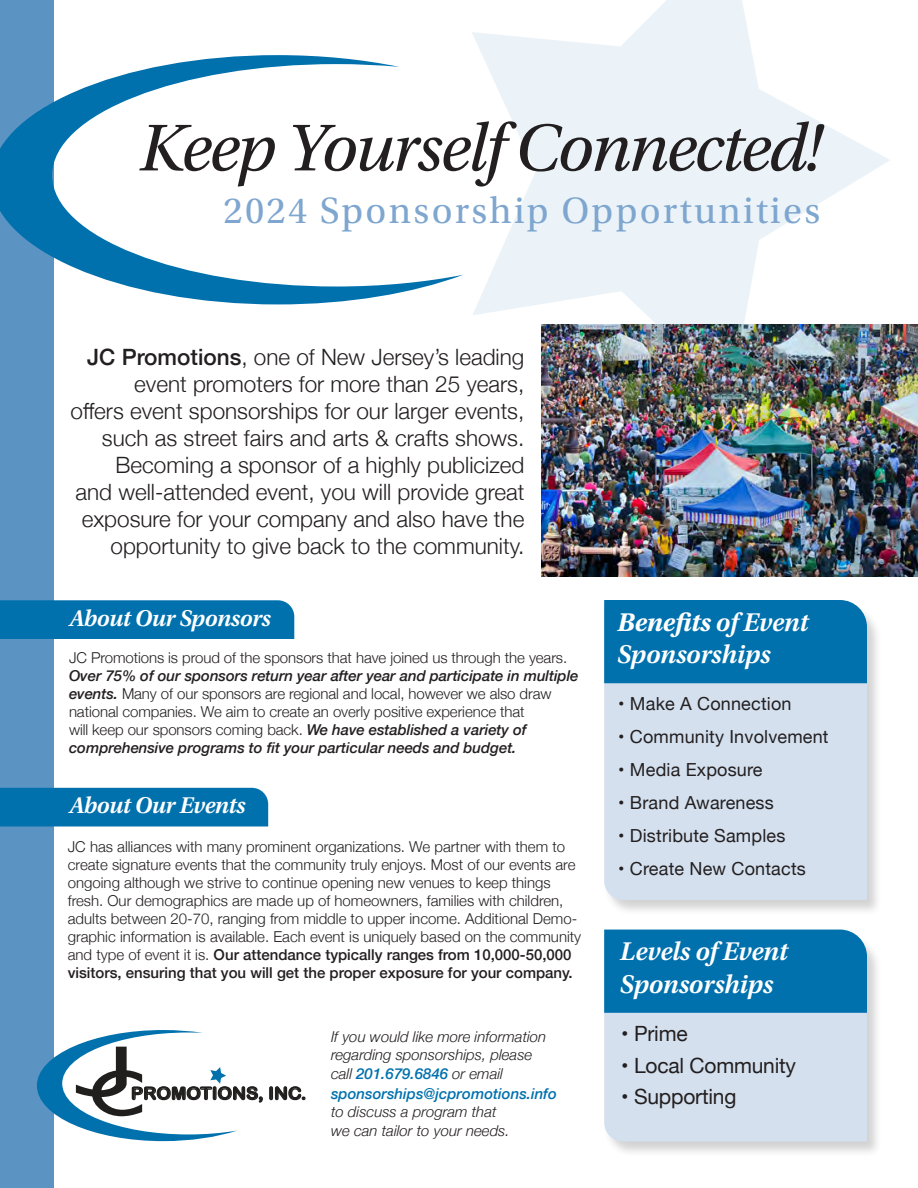
<style>
.page{position:relative;width:918px;height:1188px;background:#fff}
.page>*{position:absolute;margin:0;border:0;box-sizing:border-box;transform-origin:0 0}
.t1{font:italic 69.6px "Utopia Std";letter-spacing:-.03em;color:#231f20}
.t2{font:60.75px "Apple Gothic";color:#211e1e;scale:1.77 1}
.t3{font:38.4px "Utopia Std";letter-spacing:.06em;color:#7ea6cf}
.t4{font:italic 600 27px "Utopia Std";letter-spacing:-.01em;color:#fff}
.t5{font:italic 700 27px "Utopia Std";letter-spacing:-.01em;color:#fff}
.t6{font:italic 600 24px "Utopia Std";letter-spacing:-.02em;color:#fff}
.t7{font:300 22.5px/27px "Helvetica Neue";color:#231f20;text-align:right}
.t8{font:21px "Helvetica Neue";letter-spacing:-.01em;color:#231f20}
.t9{font:18px "Helvetica Neue";letter-spacing:.01em;color:#231f20}
.t10{font:17.1px "Arial Rounded MT Bold";color:#211e1e;scale:1.08 1}
.t11{font:300 15px/18px "Helvetica Neue";color:#231f20}
.t12{font:500 15px "Helvetica Neue";color:#231f20}
.t13{font:italic 300 15px/18px "Helvetica Neue";color:#231f20}
.t14{font:italic 500 15px/19.5px "Helvetica Neue";color:#0071ad}
.s1{font-weight:500}
.s2{font-weight:500;font-style:italic}
.s3{font-weight:300}
.s4{font-weight:300;color:#231f20}
.s5{font-weight:600}
</style>
<div class="page">
<svg style="left:472px;top:0;width:418px;height:395px;fill:#ebf3f8"></svg>
<img style="left:542px;top:324px;width:376px;height:252px">
<div style="left:0;top:0;width:54px;height:1188px;background:#5b93c3"></div>
<div style="left:0;top:788px;width:268px;height:39px;background:#0071ad"></div>
<div style="left:0;top:600px;width:294px;height:39px;background:#0071ad"></div>
<svg style="left:37px;top:1030px;width:269px;height:111px"></svg>
<div style="left:603px;top:933px;width:280px;height:224px;background:#231f20;opacity:.2"></div>
<div style="left:604px;top:1013px;width:263px;height:129px;background:#d4e0ee"></div>
<div style="left:604px;top:930px;width:263px;height:83px;background:#0071ad"></div>
<div style="left:603px;top:603px;width:280px;height:313px;background:#231f20;opacity:.2"></div>
<div style="left:604px;top:683px;width:263px;height:217px;background:#d4e0ee"></div>
<div style="left:604px;top:600px;width:263px;height:83px;background:#0071ad"></div>
<svg style="left:0;top:55px;width:463px;height:249px"></svg>
<p class="t1" style="left:139px;top:110px;width:684px">Keep Yourself Connected!</p>
<p class="t3" style="left:223px;top:190px;width:598px">2024 Sponsorship Opportunities</p>
<p class="t7" style="left:71px;top:342px;width:455px"><span class="s1">JC Promotions</span>, one of New Jersey’s leading event promoters for more than 25 years,<br>offers event sponsorships for our larger events, such as street fairs and arts &amp; crafts shows.<br>Becoming a sponsor of a highly publicized<br>and well-attended event, you will provide great exposure for your company and also have the opportunity to give back to the community.</p>
<p class="t6" style="left:69px;top:605px;width:203px">About Our Sponsors</p>
<p class="t11" style="left:69px;top:648px;width:511px">JC Promotions is proud of the sponsors that have joined us through the years.<br><span class="s2">Over 75% of our sponsors return year after year and participate in multiple events.</span> Many of our sponsors are regional and local, however we also draw national companies. We aim to create an overly positive experience that<br>will keep our sponsors coming back. <span class="s2">We have established a variety of comprehensive programs to fit your particular needs and budget.</span></p>
<p class="t6" style="left:69px;top:792px;width:178px">About Our Events</p>
<p class="t11" style="left:68px;top:837px;width:499px">JC has alliances with many prominent organizations. We partner with them to</p>
<p class="t11" style="left:68px;top:855px;width:509px">create signature events that the community truly enjoys. Most of our events are</p>
<p class="t11" style="left:68px;top:873px;width:515px">ongoing although we strive to continue opening new venues to keep things fresh. Our demographics are made up of homeowners, families with children, adults between 20-70, ranging from middle to upper income. Additional Demo&shy;graphic information is available. Each event is uniquely based on the community</p>
<p class="t12" style="left:68px;top:943px;width:505px"><span class="s3">and type of event it is.</span> Our attendance typically ranges from 10,000-50,000</p>
<p class="t12" style="left:68px;top:961px;width:506px">visitors, ensuring that you will get the proper exposure for your company.</p>
<p class="t2" style="left:74px;top:1039px;width:41px">J<sub>C</sub></p>
<p class="t10" style="left:131px;top:1083px;width:164px">PROMOTIONS, INC.</p>
<p class="t13" style="left:331px;top:1026px;width:217px">If you would like more information regarding sponsorships, please</p>
<p class="t14" style="left:331px;top:1063px;width:227px"><span class="s4">call</span> 201.679.6846 <span class="s4">or email </span>sponsorships@jcpromotions.info</p>
<p class="t13" style="left:331px;top:1101px;width:167px">to discuss a program that</p>
<p class="t13" style="left:331px;top:1121px;width:180px">we can tailor to your needs.</p>
<p class="t5" style="left:617px;top:607px;width:193px">Benefits <span class="s5">of Event</span></p>
<p class="t4" style="left:617px;top:639px;width:155px">Sponsorships</p>
<p class="t9" style="left:618px;top:691px;width:175px">• Make A Connection</p>
<p class="t9" style="left:618px;top:724px;width:212px">• Community Involvement</p>
<p class="t9" style="left:618px;top:757px;width:146px">• Media Exposure</p>
<p class="t9" style="left:618px;top:790px;width:157px">• Brand Awareness</p>
<p class="t9" style="left:618px;top:823px;width:169px">• Distribute Samples</p>
<p class="t9" style="left:618px;top:856px;width:189px">• Create New Contacts</p>
<p class="t4" style="left:620px;top:936px;width:170px">Levels of Event</p>
<p class="t4" style="left:620px;top:969px;width:155px">Sponsorships</p>
<p class="t8" style="left:621px;top:1019px;width:68px">• Prime</p>
<p class="t8" style="left:621px;top:1050px;width:176px">• Local Community</p>
<p class="t8" style="left:621px;top:1082px;width:117px">• Supporting</p>
</div>
